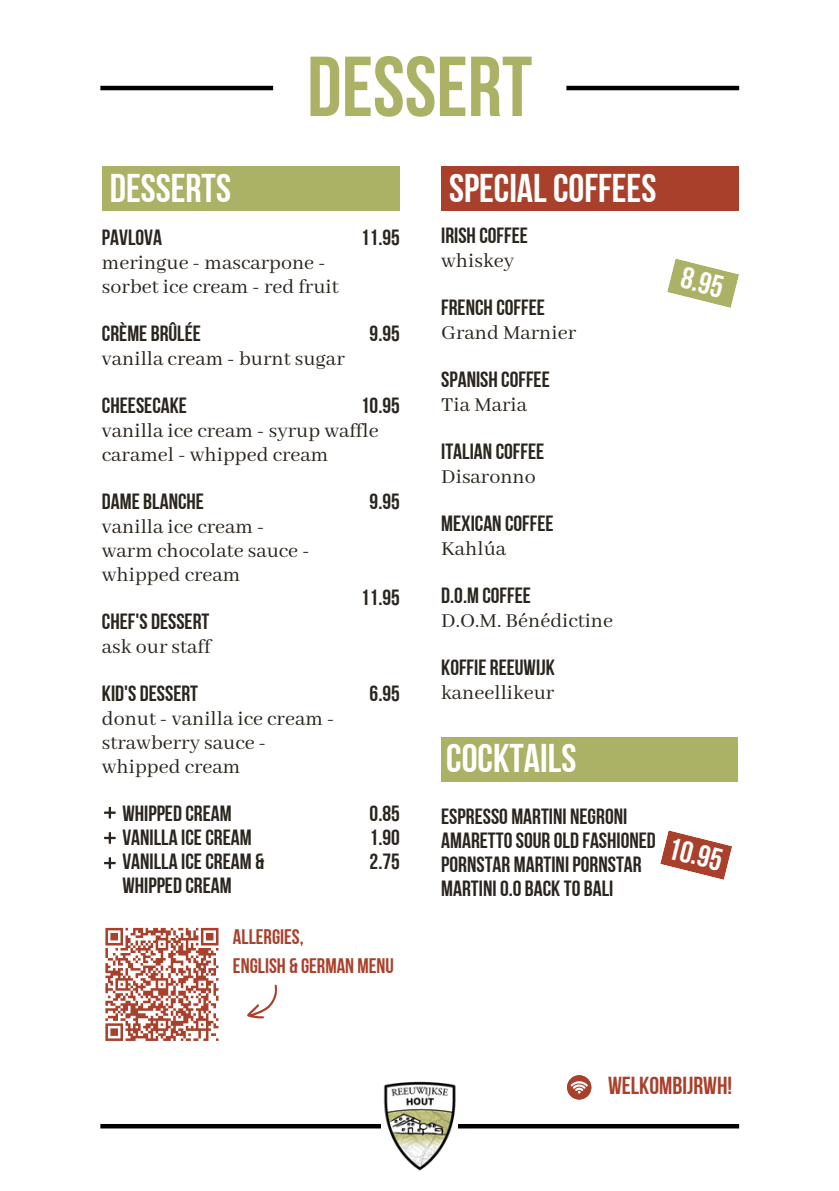
<style>
.page{position:relative;width:839px;height:1191px;background:#fff}
.page>*{position:absolute;margin:0;border:0;box-sizing:border-box;transform-origin:0 0}
.t1{font:84.8px "Bebas Neue Cyrillic";color:#abb265}
.t2{font:40px "Bebas Neue Cyrillic";color:#fff}
.t3{font:31px "Bebas Neue Cyrillic";color:#fff}
.t4{font:24.6px "Bebas Neue Cyrillic";color:#a9402c}
.t5{font:22px/24px "Bebas Neue Cyrillic";color:#2a251e}
.t6{font:22px/24px "Abhaya Libre";color:#2a251e}
.t7{font:21px "Bebas Neue Cyrillic";color:#a9402c}
</style>
<div class="page">
<hr style="left:100px;top:1124px;width:639px;height:4px;background:#000">
<img style="left:376px;top:1081px;width:87px;height:90px">
<hr style="left:100px;top:86px;width:639px;height:4px;background:#000">
<div style="left:273px;top:35px;width:293px;height:120px;background:#fff;border-radius:30px"></div>
<div style="left:102px;top:167px;width:298px;height:44px;background:#abb265"></div>
<svg style="left:104px;top:807px;width:12px;height:12px"></svg>
<div style="left:441px;top:737px;width:296px;height:45px;background:#abb265"></div>
<svg style="left:660px;top:830px;width:72px;height:50px"></svg>
<div style="left:441px;top:167px;width:298px;height:44px;background:#a9402c"></div>
<svg style="left:667px;top:259px;width:72px;height:49px"></svg>
<svg style="left:105px;top:927px;width:114px;height:114px"></svg>
<svg style="left:247px;top:985px;width:29px;height:33px"></svg>
<svg style="left:567px;top:1075px;width:24px;height:24px"></svg>
<svg style="left:104px;top:832px;width:12px;height:12px"></svg>
<svg style="left:104px;top:857px;width:12px;height:12px"></svg>
<h2 class="t1" style="left:307px;top:52px;width:227px">DESSERT</h2>
<p class="t2" style="left:110px;top:172px;width:123px">DESSERTS</p>
<p class="t5" style="left:102px;top:227px;width:62px">PAVLOVA</p>
<p class="t6" style="left:102px;top:251px;width:225px">meringue - mascarpone -</p>
<p class="t6" style="left:102px;top:275px;width:238px">sorbet ice cream - red fruit</p>
<p class="t5" style="left:102px;top:323px;width:100px">CRÈME BRÛLÉE</p>
<p class="t6" style="left:102px;top:347px;width:244px">vanilla cream - burnt sugar</p>
<p class="t5" style="left:102px;top:395px;width:86px">CHEESECAKE</p>
<p class="t6" style="left:102px;top:419px;width:278px">vanilla ice cream - syrup waffle</p>
<p class="t6" style="left:102px;top:443px;width:228px">caramel - whipped cream</p>
<p class="t5" style="left:102px;top:491px;width:104px">DAME BLANCHE</p>
<p class="t6" style="left:102px;top:515px;width:164px">vanilla ice cream -</p>
<p class="t6" style="left:102px;top:539px;width:209px">warm chocolate sauce -</p>
<p class="t6" style="left:102px;top:563px;width:140px">whipped cream</p>
<p class="t5" style="left:102px;top:611px;width:109px">CHEF'S DESSERT</p>
<p class="t6" style="left:102px;top:635px;width:110px">ask our staff</p>
<p class="t5" style="left:102px;top:683px;width:98px">KID'S DESSERT</p>
<p class="t6" style="left:102px;top:707px;width:234px">donut - vanilla ice cream - strawberry sauce -</p>
<p class="t6" style="left:102px;top:755px;width:140px">whipped cream</p>
<p class="t5" style="left:122px;top:803px;width:111px">WHIPPED CREAM</p>
<p class="t5" style="left:122px;top:827px;width:131px">VANILLA ICECREAM</p>
<p class="t5" style="left:122px;top:851px;width:143px">VANILLA ICECREAM &amp;</p>
<p class="t5" style="left:122px;top:875px;width:111px">WHIPPED CREAM</p>
<p class="t5" style="left:361px;top:227px;width:40px">11.95</p>
<p class="t5" style="left:369px;top:323px;width:32px">9.95</p>
<p class="t5" style="left:361px;top:395px;width:40px">10.95</p>
<p class="t5" style="left:369px;top:491px;width:32px">9.95</p>
<p class="t5" style="left:361px;top:587px;width:40px">11.95</p>
<p class="t5" style="left:369px;top:683px;width:32px">6.95</p>
<p class="t5" style="left:369px;top:803px;width:32px">0.85</p>
<p class="t5" style="left:369px;top:827px;width:32px">1.90</p>
<h2 class="t5" style="left:369px;top:851px;width:32px">2.75</h2>
<p class="t7" style="left:233px;top:929px;width:72px">ALLERGIES,</p>
<h3 class="t7" style="left:233px;top:957px;width:162px">ENGLISH &amp; GERMAN MENU</h3>
<p class="t2" style="left:449px;top:172px;width:209px">SPECIALCOFFEES</p>
<p class="t5" style="left:441px;top:226px;width:88px">IRISH COFFEE</p>
<p class="t6" style="left:441px;top:250px;width:74px">whiskey</p>
<p class="t5" style="left:441px;top:298px;width:105px">FRENCH COFFEE</p>
<p class="t6" style="left:441px;top:322px;width:136px">Grand Marnier</p>
<p class="t5" style="left:441px;top:370px;width:110px">SPANISH COFFEE</p>
<p class="t6" style="left:441px;top:394px;width:87px">Tia Maria</p>
<p class="t5" style="left:441px;top:442px;width:104px">ITALIAN COFFEE</p>
<p class="t6" style="left:441px;top:466px;width:96px">Disaronno</p>
<p class="t5" style="left:441px;top:514px;width:114px">MEXICAN COFFEE</p>
<p class="t6" style="left:441px;top:538px;width:66px">Kahlúa</p>
<p class="t5" style="left:441px;top:586px;width:91px">D.O.M COFFEE</p>
<p class="t6" style="left:441px;top:610px;width:173px">D.O.M. Bénédictine</p>
<p class="t5" style="left:441px;top:658px;width:115px">KOFFIE REEUWIJK</p>
<h3 class="t6" style="left:441px;top:682px;width:115px">kaneellikeur</h3>
<h2 class="t3" style="left:684px;top:265px;width:44px;rotate:14deg">8.95</h2>
<p class="t2" style="left:446px;top:742px;width:132px">COCKTAILS</p>
<p class="t5" style="left:441px;top:806px;width:216px">ESPRESSO MARTINI NEGRONI<br>AMARETTOSOUR OLD FASHIONED<br>PORNSTAR MARTINI PORNSTAR<br>MARTINI 0.0 BACK TO BALI</p>
<p class="t3" style="left:671px;top:835px;width:56px;rotate:14deg">10.95</p>
<p class="t4" style="left:608px;top:1075px;width:126px">WELKOMBIJRWH!</p>
</div>
